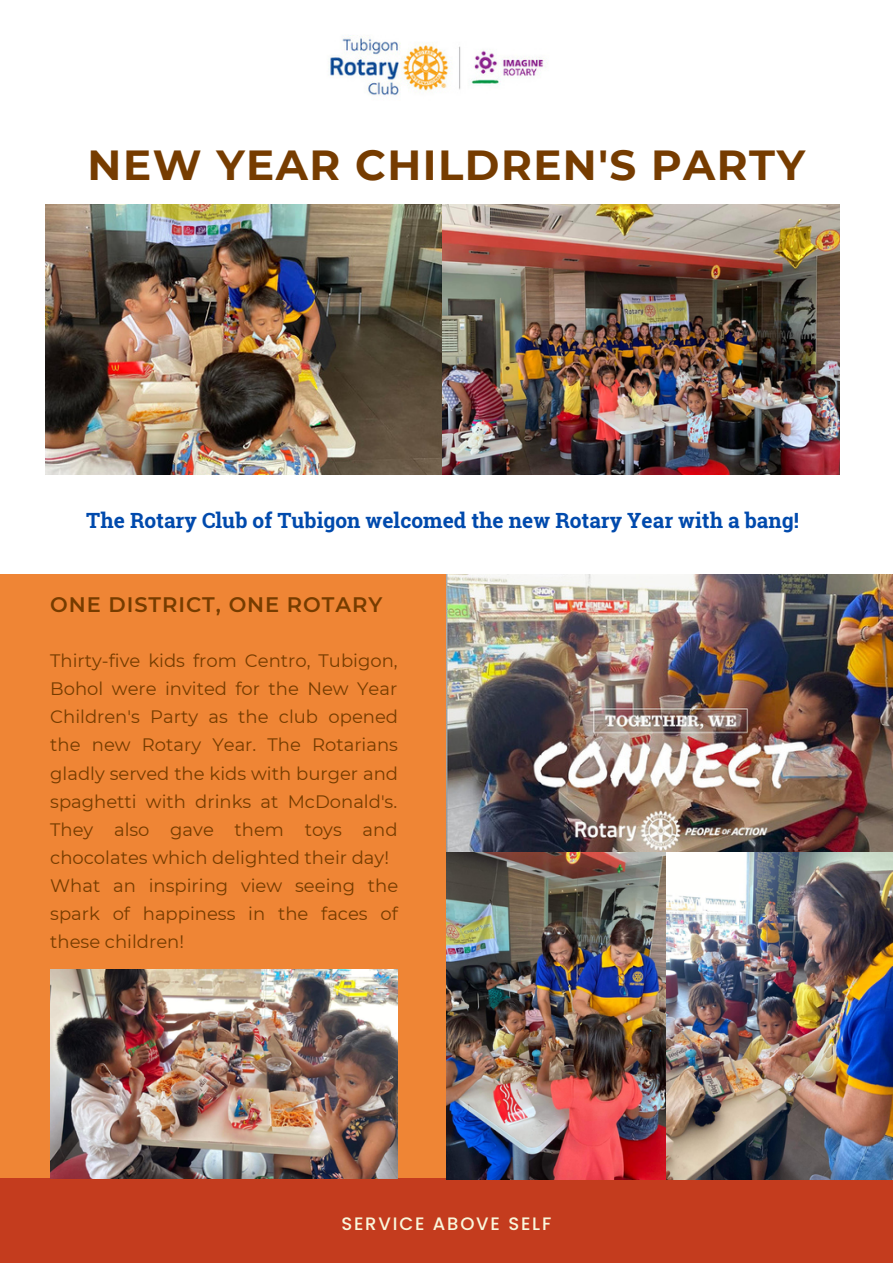
<style>
.page{position:relative;width:893px;height:1264px;background:#fff}
.page>*{position:absolute;margin:0;border:0;box-sizing:border-box;transform-origin:0 0}
.t1{font:700 42px "Montserrat";letter-spacing:.035em;color:#763c00}
.t2{font:700 21px "Roboto Slab";color:#004aad}
.t3{font:600 21px "Montserrat";letter-spacing:.045em;color:#763c00}
.t4{font:18px/28px "Montserrat";color:#763c00}
.t5{font:500 18px "Poppins";letter-spacing:.1em;color:#f9f7dc}
</style>
<div class="page">
<div style="left:0;top:574px;width:446px;height:688px;background:#ef8535"></div>
<div style="left:0;top:1178px;width:892px;height:84px;background:#c43c1e"></div>
<img style="left:446px;top:574px;width:446px;height:277px">
<img style="left:330px;top:35px;width:217px;height:61px">
<img style="left:45px;top:204px;width:794px;height:270px">
<img style="left:50px;top:969px;width:348px;height:209px">
<img style="left:446px;top:852px;width:220px;height:327px">
<img style="left:666px;top:852px;width:226px;height:327px">
<h1 class="t1" style="left:88px;top:139px;width:718px">NEW YEAR CHILDREN'S PARTY</h1>
<p class="t2" style="left:86px;top:505px;width:714px">The Rotary Club of Tubigon welcomed the new Rotary Year with a bang!</p>
<p class="t3" style="left:50px;top:591px;width:333px">ONE DISTRICT, ONE ROTARY</p>
<p class="t4" style="left:50px;top:646px;width:349px">Thirty-five kids from Centro, Tubigon, Bohol were invited for the New Year Children's Party as the club opened the new Rotary Year. The Rotarians gladly served the kids with burger and spaghetti with drinks at McDonald's.<br>They also gave them toys and chocolates which delighted their day!<br>What an inspiring view seeing the spark of happiness in the faces of these children!</p>
<p class="t5" style="left:341px;top:1211px;width:211px">SERVICE ABOVE SELF</p>
</div>
